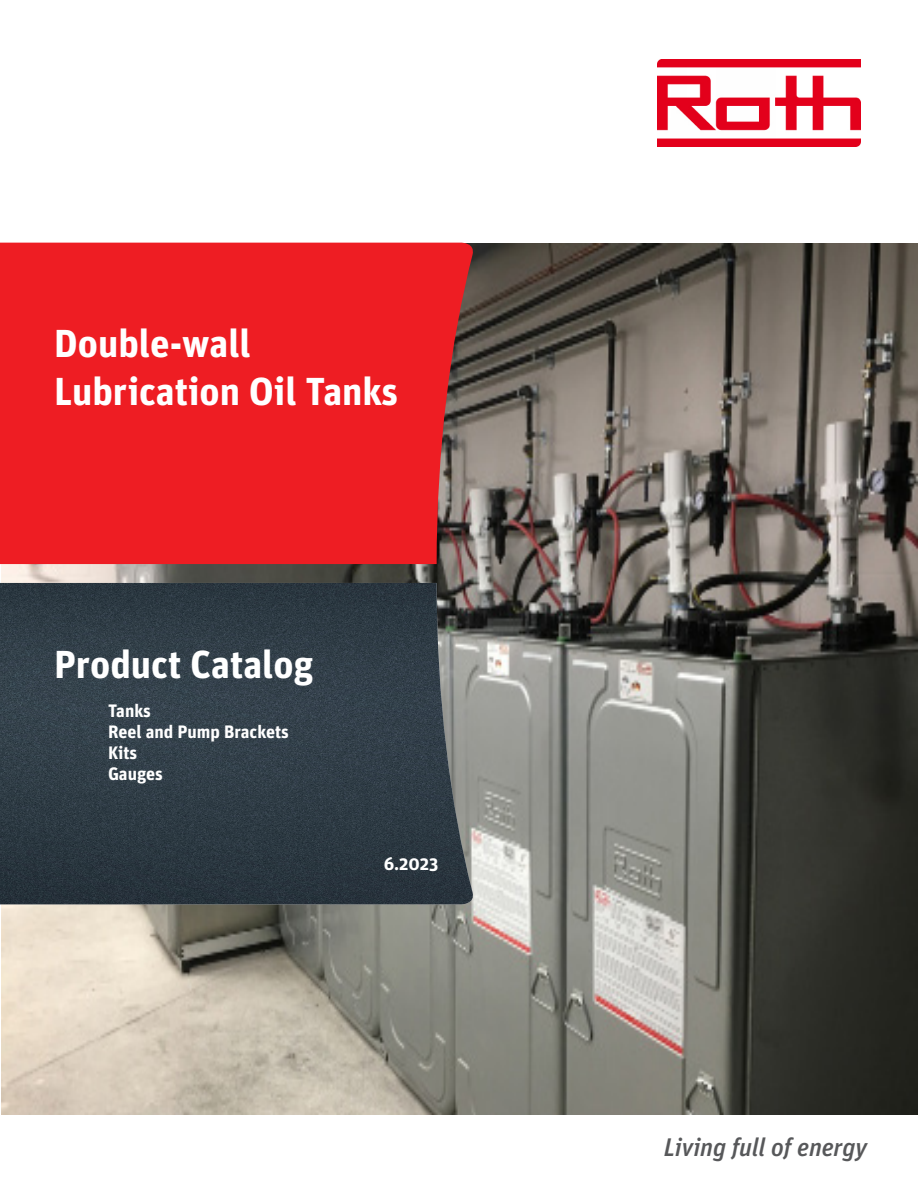
<style>
.page{position:relative;width:918px;height:1188px;background:#fff}
.page>*{position:absolute;margin:0;border:0;box-sizing:border-box;transform-origin:0 0}
.t1{font:700 39px/48px "Unit OT";color:#fff}
.t2{font:italic 500 25.5px "Unit OT";letter-spacing:-.01em;color:#57585a}
.t3{font:700 18px/21px "Unit OT";color:#fff}
</style>
<div class="page">
<img style="left:2px;top:243px;width:916px;height:872px">
<div style="left:0;top:243px;width:476px;height:321px;background:#ee1d23"></div>
<img style="left:0;top:583px;width:475px;height:321px">
<img style="left:658px;top:60px;width:203px;height:86px">
<p class="t1" style="left:54px;top:322px;width:346px">Double-wall<br>Lubrication Oil Tanks</p>
<p class="t1" style="left:54px;top:643px;width:261px">Product Catalog</p>
<p class="t3" style="left:108px;top:702px;width:183px">Tanks<br>Reel and Pump Brackets<br>Kits<br>Gauges</p>
<p class="t3" style="left:384px;top:855px;width:56px">6.2023</p>
<p class="t2" style="left:664px;top:1138px;width:205px">Living full of energy</p>
</div>
